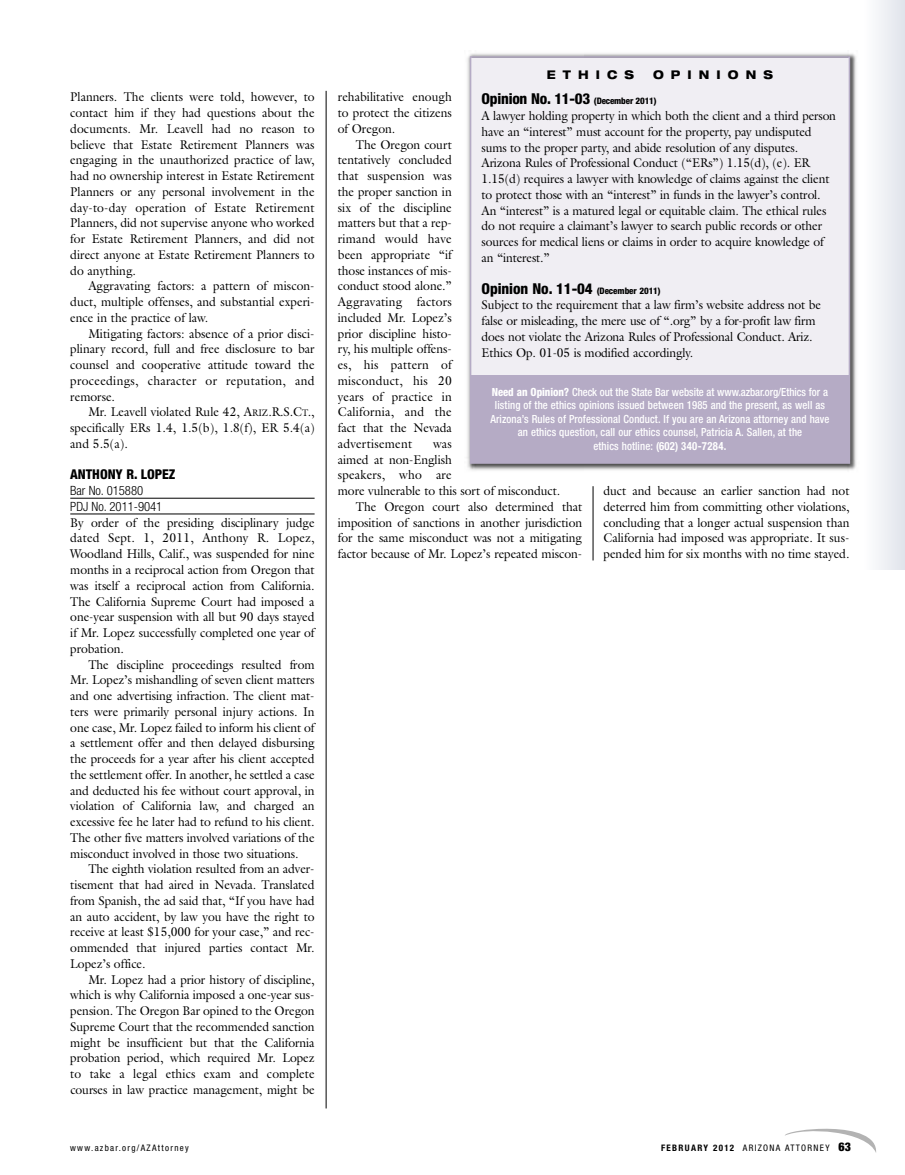
<style>
.page{position:relative;width:905px;height:1175px;background:#fff}
.page>*{position:absolute;margin:0;border:0;box-sizing:border-box;transform-origin:0 0}
.t1{font:800 condensed 15px "Helvetica Neue";letter-spacing:-.01em;color:#000}
.t2{font:800 condensed 13.5px "Helvetica Neue";letter-spacing:-.005em;color:#000}
.t3{font:12.75px/15.8px "Galliard";letter-spacing:-.005em;color:#000;text-align:justify;scale:.95 1}
.t4{font:300 condensed 12.75px/15.8px "Helvetica Neue";letter-spacing:-.005em;color:#000}
.t5{font:12.75px "Galliard";letter-spacing:.015em;color:#000;scale:.95 1}
.t6{font:800 expanded 12px "Helvetica Neue";letter-spacing:.655em;color:#000;scale:.9 1}
.t7{font:500 condensed 11.25px/13.5px "Helvetica Neue";letter-spacing:.01em;color:#fff;text-align:center;scale:.95 1}
.t8{font:condensed 9px "Helvetica Neue";letter-spacing:.145em;color:#000}
.s1{font-size:9.6px}
.s2{font-size:9px}
.s3{font-weight:800}
.s4{font-weight:700}
.s5{font-weight:900;font-size:12px}
</style>
<div class="page">
<div style="left:864px;top:0;width:40px;height:569px;background:linear-gradient(to right,#fefeff,#e2e5ec)"></div>
<hr style="left:326px;top:91px;width:1px;height:1017px;background:#000">
<hr style="left:592px;top:486px;width:1px;height:74px;background:#000">
<svg style="left:785px;top:1128px;width:92px;height:25px"></svg>
<hr style="left:70px;top:498px;width:244px;height:1px;background:#000">
<hr style="left:70px;top:513px;width:244px;height:1px;background:#000">
<img style="left:466px;top:53px;width:390px;height:418px">
<div style="left:471px;top:58px;width:377px;height:404px;background:#f0eef3"></div>
<div style="left:470px;top:56px;width:380px;height:408px;border:2px solid #b5abc5"></div>
<div style="left:471px;top:376px;width:378px;height:87px;background:#b5abc5"></div>
<p class="t3" style="left:70px;top:89px;width:259px">Planners. The clients were told, however, to contact him if they had questions about the documents. Mr. Leavell had no reason to believe that Estate Retirement Planners was engaging in the unauthorized practice of law, had no ownership interest in Estate Retirement Planners or any personal involvement in the day-to-day operation of Estate Retirement Planners, did not supervise anyone who worked for Estate Retirement Planners, and did not direct anyone at Estate Retirement Planners to do anything.</p>
<p class="t3" style="left:70px;top:278px;width:259px;text-indent:18px">Aggravating factors: a pattern of miscon&shy;duct, multiple offenses, and substantial experi&shy;ence in the practice of law.</p>
<p class="t3" style="left:70px;top:325px;width:259px;text-indent:18px">Mitigating factors: absence of a prior disci&shy;plinary record, full and free disclosure to bar counsel and cooperative attitude toward the proceedings, character or reputation, and remorse.</p>
<p class="t3" style="left:70px;top:404px;width:259px;text-indent:18px">Mr. Leavell violated Rule 42, A<span class="s1">RIZ</span>.R.S.C<span class="s1">T</span>., specifically ERs 1.4, 1.5(b), 1.8(f), ER 5.4(a) and 5.5(a).</p>
<p class="t2" style="left:70px;top:470px;width:107px">ANTHONY R. LOPEZ</p>
<p class="t4" style="left:70px;top:484px;width:93px">Bar No. 015880<br>PDJ No. 2011-9041</p>
<p class="t3" style="left:70px;top:514px;width:259px">By order of the presiding disciplinary judge dated Sept. 1, 2011, Anthony R. Lopez, Woodland Hills, Calif., was suspended for nine months in a reciprocal action from Oregon that was itself a reciprocal action from California.<br>The California Supreme Court had imposed a one-year suspension with all but 90 days stayed if Mr. Lopez successfully completed one year of probation.</p>
<p class="t3" style="left:70px;top:656px;width:259px;text-indent:18px">The discipline proceedings resulted from Mr. Lopez’s mishandling of seven client matters and one advertising infraction. The client mat&shy;ters were primarily personal injury actions. In one case, Mr. Lopez failed to inform his client of a settlement offer and then delayed disbursing the proceeds for a year after his client accepted the settlement offer. In another, he settled a case and deducted his fee without court approval, in violation of California law, and charged an excessive fee he later had to refund to his client.<br>The other five matters involved variations of the misconduct involved in those two situations.</p>
<p class="t3" style="left:70px;top:861px;width:259px;text-indent:18px">The eighth violation resulted from an adver&shy;tisement that had aired in Nevada. Translated from Spanish, the ad said that, “If you have had an auto accident, by law you have the right to receive at least $15,000 for your case,” and rec&shy;ommended that injured parties contact Mr.<br>Lopez’s office.</p>
<p class="t3" style="left:70px;top:971px;width:259px;text-indent:18px">Mr. Lopez had a prior history of discipline, which is why California imposed a one-year sus&shy;pension. The Oregon Bar opined to the Oregon Supreme Court that the recommended sanction might be insufficient but that the California probation period, which required Mr. Lopez to take a legal ethics exam and complete courses in law practice management, might be</p>
<p class="t6" style="left:547px;top:71px;width:98px">ETHICS</p>
<p class="t6" style="left:653px;top:71px;width:135px">OPINIONS</p>
<p class="t3" style="left:338px;top:89px;width:121px">rehabilitative enough to protect the citizens of Oregon.</p>
<p class="t3" style="left:338px;top:136px;width:121px;text-indent:18px">The Oregon court tentatively concluded that suspension was the proper sanction in six of the discipline matters but that a rep&shy;rimand would have been appropriate “if those instances of mis&shy;conduct stood alone.” Aggravating factors included Mr. Lopez’s prior discipline histo&shy;ry, his multiple offens&shy;es, his pattern of misconduct, his 20 years of practice in California, and the fact that the Nevada advertisement</p>
<p class="t1" style="left:481px;top:94px;width:176px">Opinion No. 11-03 <span class="s2">(December 2011)</span></p>
<p class="t3" style="left:481px;top:108px;width:374px;text-align:left">A lawyer holding property in which both the client and a third person have an “interest” must account for the property, pay undisputed sums to the proper party, and abide resolution of any disputes.<br>Arizona Rules of Professional Conduct (“ERs”) 1.15(d), (e). ER 1.15(d) requires a lawyer with knowledge of claims against the client to protect those with an “interest” in funds in the lawyer’s control.<br>An “interest” is a matured legal or equitable claim. The ethical rules do not require a claimant’s lawyer to search public records or other sources for medical liens or claims in order to acquire knowledge of an “interest.”</p>
<p class="t1" style="left:481px;top:283px;width:181px">Opinion No. 11-04 <span class="s2">(December 2011)</span></p>
<p class="t3" style="left:481px;top:297px;width:359px;text-align:left">Subject to the requirement that a law firm’s website address not be false or misleading, the mere use of “.org” by a for-profit law firm does not violate the Arizona Rules of Professional Conduct. Ariz.<br>Ethics Op. 01-05 is modified accordingly.</p>
<p class="t7" style="left:490px;top:386px;width:358px"><span class="s3">Need an Opinion?</span> Check out the State Bar website at www.azbar.org/Ethics for a listing of the ethics opinions issued between 1985 and the present, as well as Arizona’s Rules of Professional Conduct. If you are an Arizona attorney and have an ethics question, call our ethics counsel, Patricia A. Sallen, at the<br>ethics hotline: <span class="s4">(602) 340-7284.</span></p>
<p class="t3" style="left:433px;top:435px;width:21px">was</p>
<p class="t3" style="left:338px;top:451px;width:121px">aimed at non-English</p>
<p class="t5" style="left:338px;top:467px;width:121px">speakers, who are</p>
<p class="t3" style="left:338px;top:483px;width:235px">more vulnerable to this sort of misconduct.</p>
<p class="t3" style="left:356px;top:498px;width:240px">The Oregon court also determined that</p>
<p class="t3" style="left:338px;top:514px;width:259px">imposition of sanctions in another jurisdiction</p>
<p class="t3" style="left:338px;top:530px;width:259px">for the same misconduct was not a mitigating</p>
<p class="t3" style="left:338px;top:546px;width:259px">factor because of Mr. Lopez’s repeated miscon-</p>
<p class="t3" style="left:603px;top:483px;width:260px">duct and because an earlier sanction had not deterred him from committing other violations, concluding that a longer actual suspension than California had imposed was appropriate. It sus&shy;pended him for six months with no time stayed.</p>
<p class="t8" style="left:70px;top:1144px;width:120px">www.azbar.org/AZAttorney</p>
<p class="t8" style="left:661px;top:1144px;width:191px"><span class="s4">FEBRUARY 2012</span> ARIZONA ATTORNEY <span class="s5">63</span></p>
</div>
